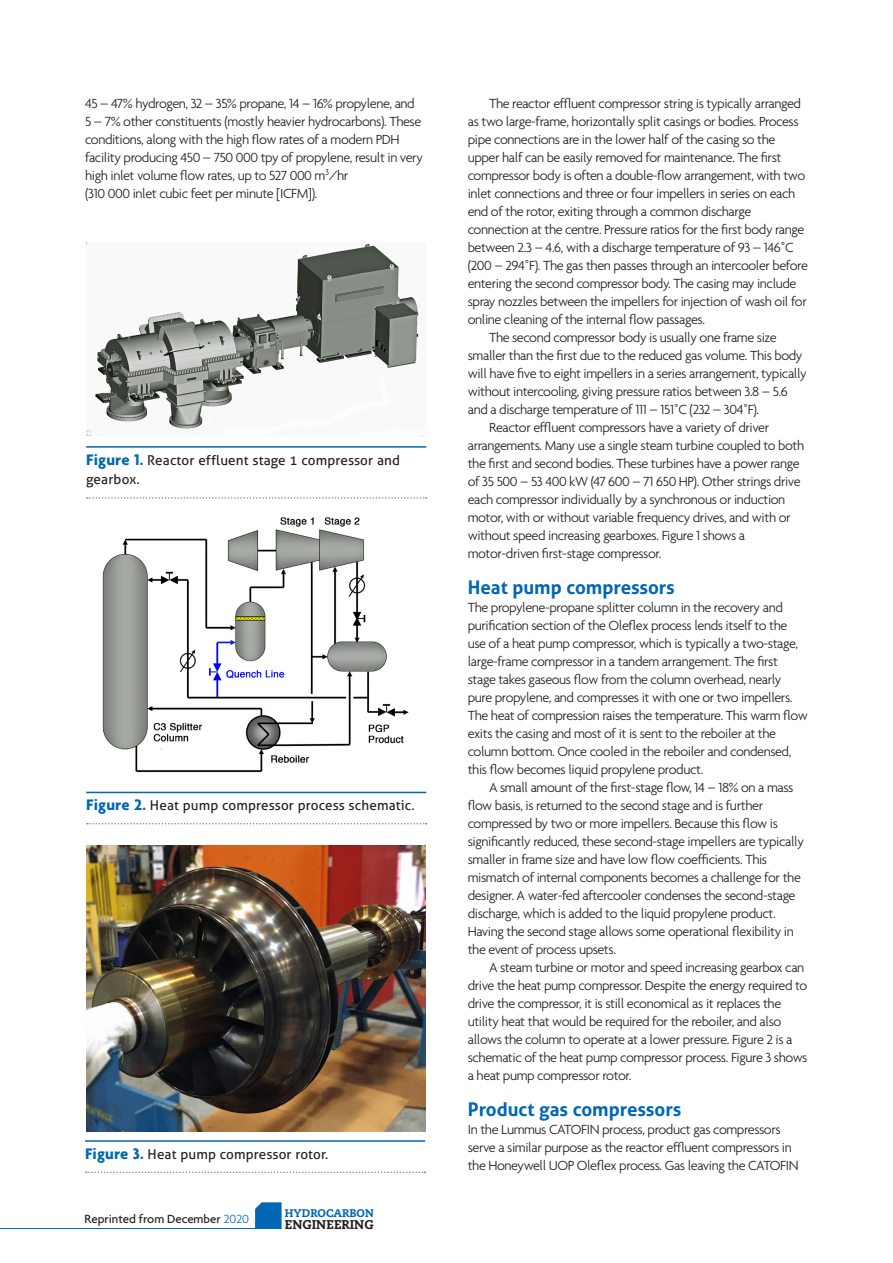
<style>
.page{position:relative;width:893px;height:1263px;background:#fff}
.page>*{position:absolute;margin:0;border:0;box-sizing:border-box;transform-origin:0 0}
.Sub_1{font:700 18.75px "Aller";color:#0167b4}
.Body_Text{font:300 14.25px/18px "Agenda";letter-spacing:-.03em;color:#231f20}
.Paragraph_1{font:300 14.25px/18px "Agenda";letter-spacing:-.03em;color:#231f20}
.t1{font:13.5px/19.8px "Aller";letter-spacing:.01em;color:#231f20}
.t2{font:500 12.75px "Agenda";color:#231f20}
.t3{font:800 12.75px "Caecilia";color:#231f20}
.t4{font:800 11.1px "Caecilia";color:#0167b4}
.s1{font-family:"Agenda";font-weight:700;font-size:16.5px;color:#0167b4}
.s2{font-weight:300;color:#0167b4}
</style>
<div class="page">
<hr style="left:0;top:1228px;width:282px;height:1px;background:#0167b4">
<svg style="left:255px;top:1202px;width:27px;height:27px"></svg>
<img style="left:86px;top:242px;width:339px;height:194px">
<img style="left:102px;top:517px;width:307px;height:256px">
<img style="left:86px;top:845px;width:339px;height:286px">
<hr style="left:86px;top:446px;width:340px;height:2px;background:#0167b4">
<svg style="left:87px;top:497px;width:340px;height:2px"></svg>
<hr style="left:86px;top:792px;width:340px;height:1px;background:#0167b4">
<svg style="left:87px;top:823px;width:340px;height:1px"></svg>
<hr style="left:85px;top:1140px;width:340px;height:2px;background:#0167b4">
<svg style="left:86px;top:1171px;width:339px;height:2px"></svg>
<p class="Paragraph_1" style="left:85px;top:94px;width:339px">45 – 47% hydrogen, 32 – 35% propane, 14 – 16% propylene, and 5 – 7% other constituents (mostly heavier hydrocarbons). These conditions, along with the high flow rates of a modern PDH facility producing 450 – 750 000 tpy of propylene, result in very high inlet volume flow rates, up to 527 000 m<sup>3</sup>/hr<br>(310 000 inlet cubic feet per minute [ICFM]).</p>
<p class="Body_Text" style="left:468px;top:94px;width:342px;text-indent:21px">The reactor effluent compressor string is typically arranged as two large-frame, horizontally split casings or bodies. Process pipe connections are in the lower half of the casing so the upper half can be easily removed for maintenance. The first compressor body is often a double-flow arrangement, with two inlet connections and three or four impellers in series on each end of the rotor, exiting through a common discharge connection at the centre. Pressure ratios for the first body range between 2.3 – 4.6, with a discharge temperature of 93 – 146˚C (200 – 294˚F). The gas then passes through an intercooler before entering the second compressor body. The casing may include spray nozzles between the impellers for injection of wash oil for online cleaning of the internal flow passages.</p>
<p class="Body_Text" style="left:468px;top:328px;width:341px;text-indent:21px">The second compressor body is usually one frame size smaller than the first due to the reduced gas volume. This body will have five to eight impellers in a series arrangement, typically without intercooling, giving pressure ratios between 3.8 – 5.6 and a discharge temperature of 111 – 151˚C (232 – 304˚F).</p>
<p class="Body_Text" style="left:468px;top:418px;width:338px;text-indent:21px">Reactor effluent compressors have a variety of driver arrangements. Many use a single steam turbine coupled to both the first and second bodies. These turbines have a power range of 35 500 – 53 400 kW (47 600 – 71 650 HP). Other strings drive each compressor individually by a synchronous or induction motor, with or without variable frequency drives, and with or without speed increasing gearboxes. Figure 1 shows a motor-driven first-stage compressor.</p>
<p class="Sub_1" style="left:468px;top:576px;width:209px">Heat pump compressors</p>
<p class="Paragraph_1" style="left:468px;top:598px;width:342px">The propylene-propane splitter column in the recovery and purification section of the Oleflex process lends itself to the use of a heat pump compressor, which is typically a two-stage, large-frame compressor in a tandem arrangement. The first stage takes gaseous flow from the column overhead, nearly pure propylene, and compresses it with one or two impellers.<br>The heat of compression raises the temperature. This warm flow exits the casing and most of it is sent to the reboiler at the column bottom. Once cooled in the reboiler and condensed, this flow becomes liquid propylene product.</p>
<p class="Body_Text" style="left:468px;top:778px;width:338px;text-indent:21px">A small amount of the first-stage flow, 14 – 18% on a mass flow basis, is returned to the second stage and is further compressed by two or more impellers. Because this flow is significantly reduced, these second-stage impellers are typically smaller in frame size and have low flow coefficients. This mismatch of internal components becomes a challenge for the designer. A water-fed aftercooler condenses the second-stage discharge, which is added to the liquid propylene product.<br>Having the second stage allows some operational flexibility in the event of process upsets.</p>
<p class="Body_Text" style="left:468px;top:958px;width:341px;text-indent:21px">A steam turbine or motor and speed increasing gearbox can drive the heat pump compressor. Despite the energy required to drive the compressor, it is still economical as it replaces the utility heat that would be required for the reboiler, and also allows the column to operate at a lower pressure. Figure 2 is a schematic of the heat pump compressor process. Figure 3 shows a heat pump compressor rotor.</p>
<p class="Sub_1" style="left:468px;top:1098px;width:215px">Product gas compressors</p>
<p class="Paragraph_1" style="left:468px;top:1120px;width:332px">In the Lummus CATOFIN process, product gas compressors serve a similar purpose as the reactor effluent compressors in the Honeywell UOP Oleflex process. Gas leaving the CATOFIN</p>
<p class="t1" style="left:86px;top:450px;width:315px"><span class="s1">Figure 1.</span> Reactor effluent stage 1 compressor and gearbox.</p>
<p class="t1" style="left:86px;top:795px;width:330px"><span class="s1">Figure 2.</span> Heat pump compressor process schematic.</p>
<p class="t1" style="left:85px;top:1144px;width:245px"><span class="s1">Figure 3.</span> Heat pump compressor rotor.</p>
<p class="t2" style="left:84px;top:1211px;width:166px">Reprinted from December <span class="s2">2020</span></p>
<p class="t4" style="left:285px;top:1207px;width:90px">HYDROCARBON</p>
<p class="t3" style="left:285px;top:1216px;width:90px">ENGINEERING</p>
</div>
